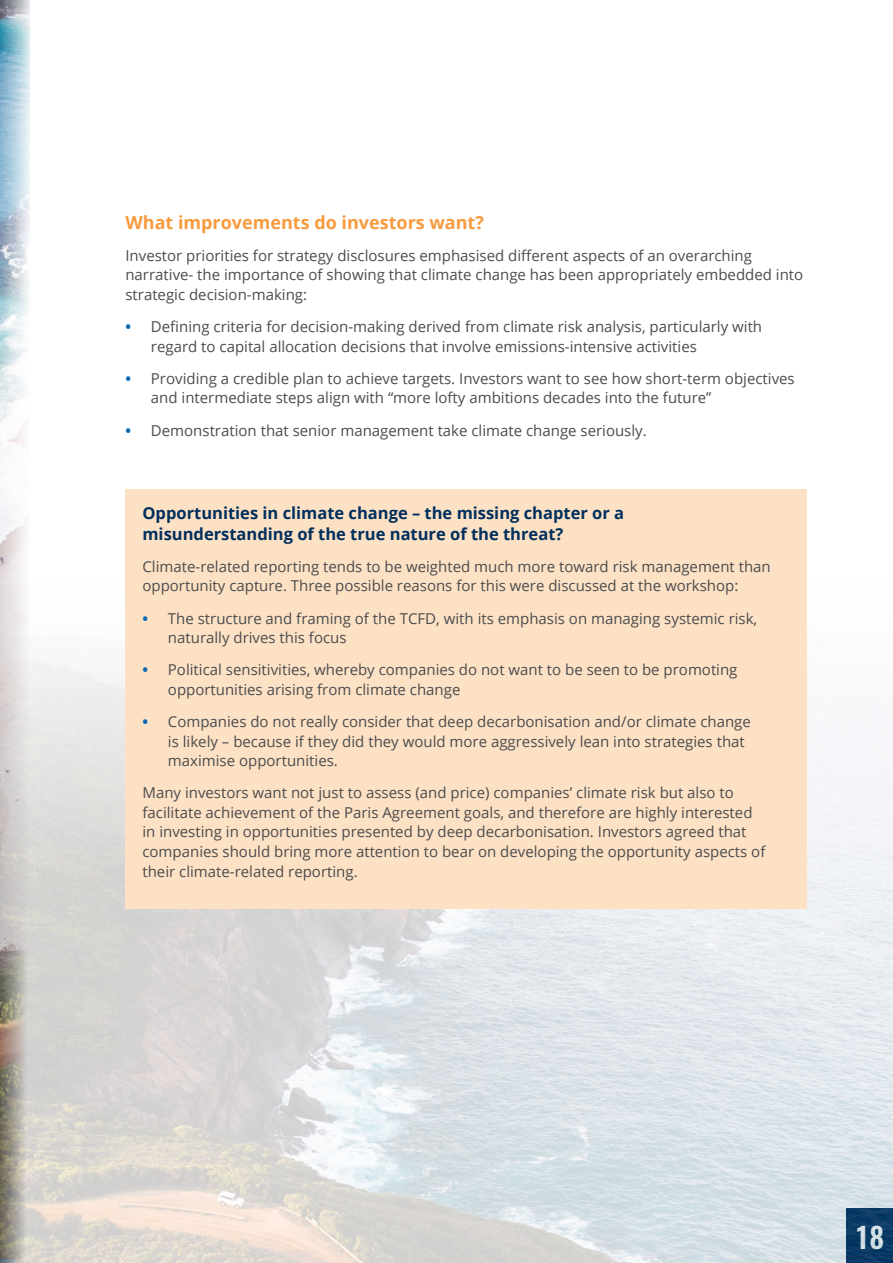
<style>
.page{position:relative;width:893px;height:1263px;background:#fff}
.page>*{position:absolute;margin:0;border:0;box-sizing:border-box;transform-origin:0 0}
.t1{font:600 28.5px "Oswald";color:#fff}
.mini_Subtitle{font:700 18px "Open Sans";color:#f89a3e}
.t2{font:700 16.5px/21px "Open Sans";color:#002f5d}
.t3{font:15px/19.5px "Open Sans";color:#4b4c4d}
.s1{font-weight:700;color:#0968b1}
</style>
<div class="page">
<img style="left:0;top:0;width:30px;height:458px">
<img style="left:0;top:508px;width:893px;height:755px">
<div style="left:125px;top:489px;width:682px;height:420px;background:#fde1c5"></div>
<p class="mini_Subtitle" style="left:125px;top:209px;width:360px">What improvements do investors want?</p>
<p class="t3" style="left:125px;top:245px;width:679px">Investor priorities for strategy disclosures emphasised different aspects of an overarching narrative- the importance of showing that climate change has been appropriately embedded into strategic decision-making:</p>
<p class="t3" style="left:151px;top:316px;width:613px;text-indent:-26px"><span class="s1">•</span> Defining criteria for decision-making derived from climate risk analysis, particularly with regard to capital allocation decisions that involve emissions-intensive activities</p>
<p class="t3" style="left:151px;top:368px;width:645px;text-indent:-26px"><span class="s1">•</span> Providing a credible plan to achieve targets. Investors want to see how short-term objectives and intermediate steps align with “more lofty ambitions decades into the future”</p>
<p class="t3" style="left:125px;top:420px;width:523px"><span class="s1">•</span> Demonstration that senior management take climate change seriously.</p>
<p class="t2" style="left:142px;top:502px;width:483px">Opportunities in climate change – the missing chapter or a misunderstanding of the true nature of the threat?</p>
<p class="t3" style="left:142px;top:556px;width:630px">Climate-related reporting tends to be weighted much more toward risk management than opportunity capture. Three possible reasons for this were discussed at the workshop:</p>
<p class="t3" style="left:168px;top:608px;width:591px;text-indent:-26px"><span class="s1">•</span> The structure and framing of the TCFD, with its emphasis on managing systemic risk, naturally drives this focus</p>
<p class="t3" style="left:168px;top:660px;width:571px;text-indent:-26px"><span class="s1">•</span> Political sensitivities, whereby companies do not want to be seen to be promoting opportunities arising from climate change</p>
<p class="t3" style="left:168px;top:712px;width:584px;text-indent:-26px"><span class="s1">•</span> Companies do not really consider that deep decarbonisation and/or climate change is likely – because if they did they would more aggressively lean into strategies that maximise opportunities.</p>
<p class="t3" style="left:142px;top:783px;width:624px">Many investors want not just to assess (and price) companies’ climate risk but also to facilitate achievement of the Paris Agreement goals, and therefore are highly interested in investing in opportunities presented by deep decarbonisation. Investors agreed that companies should bring more attention to bear on developing the opportunity aspects of their climate-related reporting.</p>
<h1 class="t1" style="left:855px;top:1218px;width:31px">18</h1>
</div>
